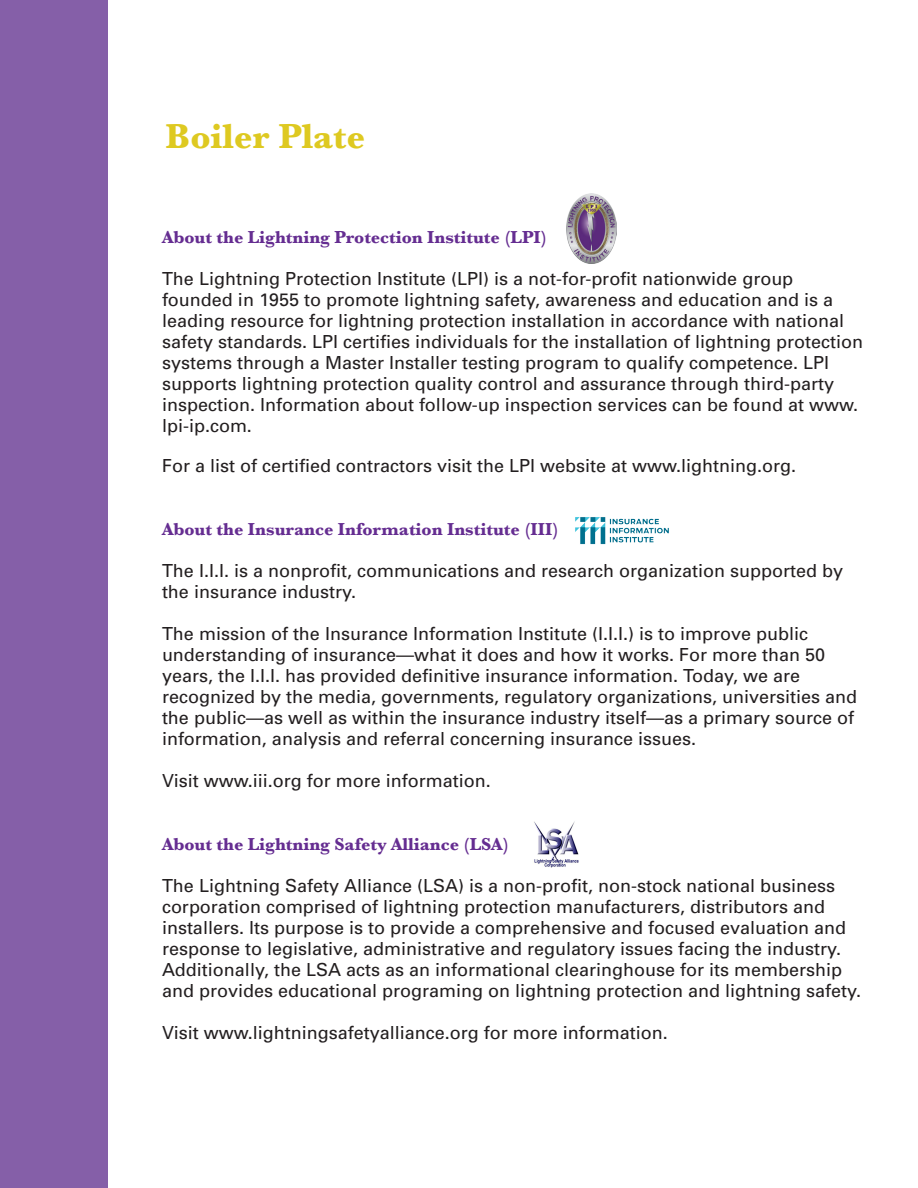
<style>
.page{position:relative;width:918px;height:1188px;background:#fff}
.page>*{position:absolute;margin:0;border:0;box-sizing:border-box;transform-origin:0 0}
.t1{font:700 36px "Baskerville";color:#dec921}
.t2{font:18px/21px "Univers";color:#231f20}
.t3{font:700 18px "Baskerville";color:#652d91}
</style>
<div class="page">
<div style="left:0;top:0;width:108px;height:1188px;background:#855fa8"></div>
<img style="left:534px;top:821px;width:45px;height:46px">
<img style="left:575px;top:517px;width:94px;height:28px">
<img style="left:567px;top:194px;width:50px;height:70px">
<p class="t1" style="left:166px;top:112px;width:201px">Boiler Plate</p>
<p class="t3" style="left:162px;top:224px;width:386px">About the Lightning Protection Institute (LPI)</p>
<p class="t2" style="left:162px;top:268px;width:703px">The Lightning Protection Institute (LPI) is a not-for-profit nationwide group founded in 1955 to promote lightning safety, awareness and education and is a leading resource for lightning protection installation in accordance with national safety standards. LPI certifies individuals for the installation of lightning protection systems through a Master Installer testing program to qualify competence. LPI supports lightning protection quality control and assurance through third-party inspection. Information about follow-up inspection services can be found at www. lpi-ip.com.</p>
<p class="t2" style="left:162px;top:456px;width:636px">For a list of certified contractors visit the LPI website at www.lightning.org.</p>
<p class="t3" style="left:162px;top:517px;width:398px">About the Insurance Information Institute (III)</p>
<p class="t2" style="left:162px;top:561px;width:683px">The I.I.I. is a nonprofit, communications and research organization supported by the insurance industry.</p>
<p class="t2" style="left:162px;top:624px;width:697px">The mission of the Insurance Information Institute (I.I.I.) is to improve public understanding of insurance—what it does and how it works. For more than 50 years, the I.I.I. has provided definitive insurance information. Today, we are recognized by the media, governments, regulatory organizations, universities and the public—as well as within the insurance industry itself—as a primary source of information, analysis and referral concerning insurance issues.</p>
<p class="t2" style="left:162px;top:771px;width:330px">Visit www.iii.org for more information.</p>
<p class="t3" style="left:162px;top:832px;width:348px">About the Lightning Safety Alliance (LSA)</p>
<p class="t2" style="left:162px;top:876px;width:701px">The Lightning Safety Alliance (LSA) is a non-profit, non-stock national business corporation comprised of lightning protection manufacturers, distributors and installers. Its purpose is to provide a comprehensive and focused evaluation and response to legislative, administrative and regulatory issues facing the industry.<br>Additionally, the LSA acts as an informational clearinghouse for its membership and provides educational programing on lightning protection and lightning safety.</p>
<p class="t2" style="left:162px;top:1023px;width:507px">Visit www.lightningsafetyalliance.org for more information.</p>
</div>
